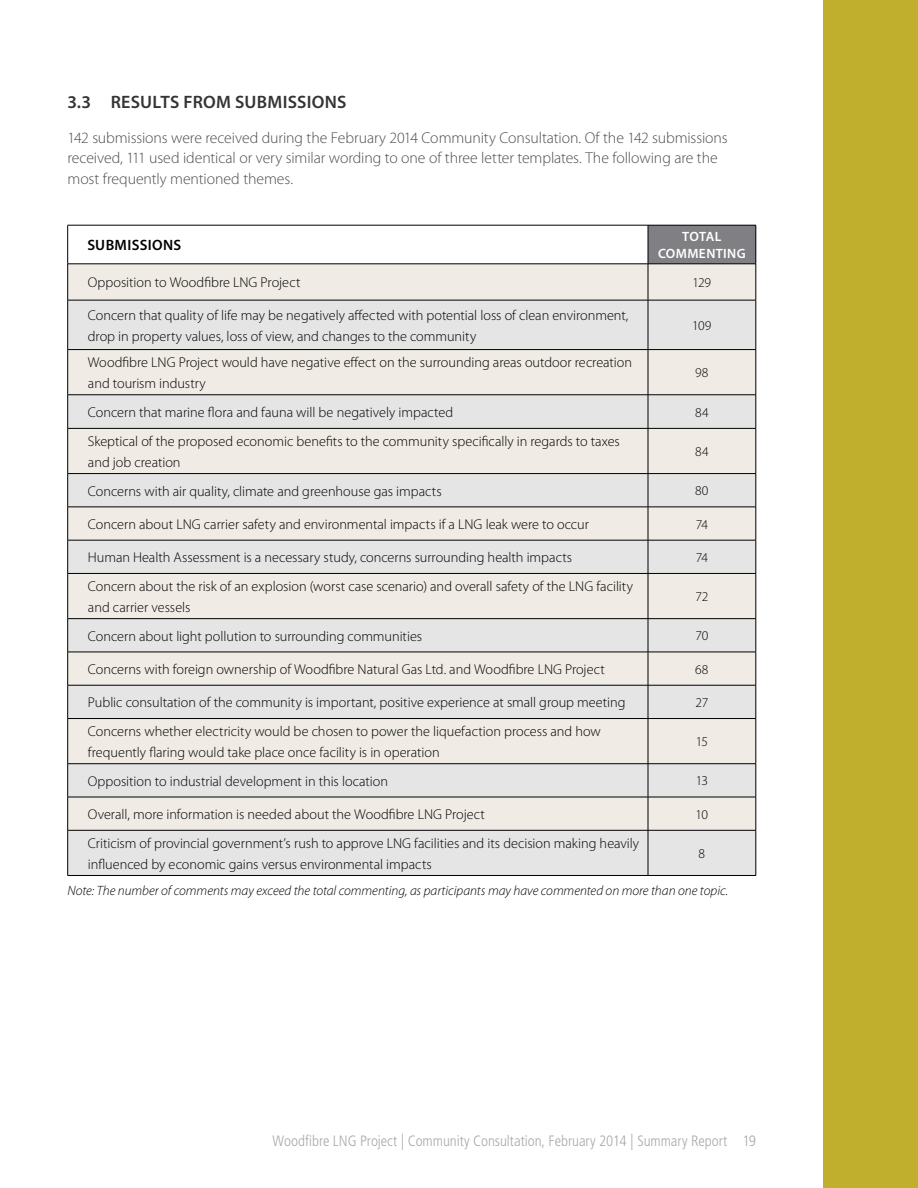
<style>
.page{position:relative;width:918px;height:1188px;background:#fff}
.page>*{position:absolute;margin:0;border:0;box-sizing:border-box;transform-origin:0 0}
.t1{font:600 18px "Myriad Pro";letter-spacing:.015em;color:#343433}
.t2{font:300 15.75px/21px "Myriad Pro";letter-spacing:-.01em;color:#4d4d4f}
.t3{font:300 condensed 15px "Frutiger";letter-spacing:-.005em;color:#a8aaad}
.t4{font:600 15px "Myriad Pro";letter-spacing:.025em;color:#000}
.t5{font:300 14.25px/21px "Myriad Pro";color:#000}
.t6{font:italic 300 13.5px "Myriad Pro";color:#000}
.t7{font:300 13.5px "Myriad Pro";letter-spacing:-.025em;color:#000}
.t8{font:600 13.5px/16.5px "Myriad Pro";letter-spacing:.025em;color:#fff;text-align:center}
.s1{font-size:16.5px}
</style>
<div class="page">
<div style="left:824px;top:0;width:94px;height:1188px;background:#c0af2c"></div>
<div style="left:648px;top:225px;width:108px;height:39px;background:#807f83"></div>
<div style="left:68px;top:265px;width:688px;height:35px;background:#f0ece5"></div>
<svg style="left:68px;top:301px;width:688px;height:574px;background:#e8e6e3"></svg>
<hr style="left:67px;top:300px;width:1px;height:49px;background:#000">
<hr style="left:648px;top:300px;width:1px;height:49px;background:#000">
<hr style="left:756px;top:300px;width:1px;height:49px;background:#000">
<hr style="left:68px;top:349px;width:580px;height:1px;background:#000">
<hr style="left:67px;top:350px;width:1px;height:45px;background:#000">
<hr style="left:648px;top:349px;width:108px;height:1px;background:#000">
<hr style="left:648px;top:350px;width:1px;height:45px;background:#000">
<hr style="left:756px;top:350px;width:1px;height:45px;background:#000">
<hr style="left:68px;top:394px;width:580px;height:1px;background:#000">
<hr style="left:67px;top:395px;width:1px;height:33px;background:#000">
<hr style="left:648px;top:394px;width:108px;height:1px;background:#000">
<hr style="left:648px;top:395px;width:1px;height:33px;background:#000">
<hr style="left:756px;top:395px;width:1px;height:33px;background:#000">
<hr style="left:68px;top:428px;width:580px;height:1px;background:#000">
<hr style="left:67px;top:429px;width:1px;height:44px;background:#000">
<hr style="left:648px;top:428px;width:108px;height:1px;background:#000">
<hr style="left:648px;top:429px;width:1px;height:44px;background:#000">
<hr style="left:756px;top:429px;width:1px;height:44px;background:#000">
<hr style="left:68px;top:473px;width:580px;height:1px;background:#000">
<hr style="left:67px;top:474px;width:1px;height:33px;background:#000">
<hr style="left:648px;top:473px;width:108px;height:1px;background:#000">
<hr style="left:648px;top:474px;width:1px;height:33px;background:#000">
<hr style="left:756px;top:474px;width:1px;height:33px;background:#000">
<hr style="left:68px;top:507px;width:580px;height:1px;background:#000">
<hr style="left:67px;top:507px;width:1px;height:33px;background:#000">
<hr style="left:648px;top:507px;width:108px;height:1px;background:#000">
<hr style="left:648px;top:507px;width:1px;height:33px;background:#000">
<hr style="left:756px;top:507px;width:1px;height:33px;background:#000">
<hr style="left:68px;top:540px;width:580px;height:1px;background:#000">
<hr style="left:67px;top:540px;width:1px;height:33px;background:#000">
<hr style="left:648px;top:540px;width:108px;height:1px;background:#000">
<hr style="left:648px;top:540px;width:1px;height:33px;background:#000">
<hr style="left:756px;top:540px;width:1px;height:33px;background:#000">
<hr style="left:68px;top:573px;width:580px;height:1px;background:#000">
<hr style="left:67px;top:574px;width:1px;height:44px;background:#000">
<hr style="left:648px;top:573px;width:108px;height:1px;background:#000">
<hr style="left:648px;top:574px;width:1px;height:44px;background:#000">
<hr style="left:756px;top:574px;width:1px;height:44px;background:#000">
<hr style="left:68px;top:618px;width:580px;height:1px;background:#000">
<hr style="left:67px;top:619px;width:1px;height:33px;background:#000">
<hr style="left:648px;top:618px;width:108px;height:1px;background:#000">
<hr style="left:648px;top:619px;width:1px;height:33px;background:#000">
<hr style="left:756px;top:619px;width:1px;height:33px;background:#000">
<hr style="left:68px;top:652px;width:580px;height:1px;background:#000">
<hr style="left:67px;top:652px;width:1px;height:33px;background:#000">
<hr style="left:648px;top:652px;width:108px;height:1px;background:#000">
<hr style="left:648px;top:652px;width:1px;height:33px;background:#000">
<hr style="left:756px;top:652px;width:1px;height:33px;background:#000">
<hr style="left:68px;top:685px;width:580px;height:1px;background:#000">
<hr style="left:67px;top:685px;width:1px;height:33px;background:#000">
<hr style="left:648px;top:685px;width:108px;height:1px;background:#000">
<hr style="left:648px;top:685px;width:1px;height:33px;background:#000">
<hr style="left:756px;top:685px;width:1px;height:33px;background:#000">
<hr style="left:68px;top:718px;width:580px;height:1px;background:#000">
<hr style="left:67px;top:719px;width:1px;height:45px;background:#000">
<hr style="left:648px;top:718px;width:108px;height:1px;background:#000">
<hr style="left:648px;top:719px;width:1px;height:45px;background:#000">
<hr style="left:756px;top:719px;width:1px;height:45px;background:#000">
<hr style="left:68px;top:763px;width:580px;height:1px;background:#000">
<hr style="left:67px;top:764px;width:1px;height:33px;background:#000">
<hr style="left:648px;top:763px;width:108px;height:1px;background:#000">
<hr style="left:648px;top:764px;width:1px;height:33px;background:#000">
<hr style="left:756px;top:764px;width:1px;height:33px;background:#000">
<hr style="left:68px;top:797px;width:580px;height:1px;background:#000">
<hr style="left:67px;top:797px;width:1px;height:33px;background:#000">
<hr style="left:648px;top:797px;width:108px;height:1px;background:#000">
<hr style="left:648px;top:797px;width:1px;height:33px;background:#000">
<hr style="left:756px;top:797px;width:1px;height:33px;background:#000">
<hr style="left:68px;top:830px;width:580px;height:1px;background:#000">
<hr style="left:67px;top:830px;width:1px;height:45px;background:#000">
<hr style="left:648px;top:830px;width:108px;height:1px;background:#000">
<hr style="left:648px;top:830px;width:1px;height:45px;background:#000">
<hr style="left:756px;top:830px;width:1px;height:45px;background:#000">
<hr style="left:68px;top:875px;width:580px;height:1px;background:#000">
<hr style="left:648px;top:875px;width:108px;height:1px;background:#000">
<hr style="left:67px;top:264px;width:1px;height:36px;background:#000">
<hr style="left:648px;top:264px;width:1px;height:36px;background:#000">
<hr style="left:756px;top:264px;width:1px;height:36px;background:#000">
<hr style="left:68px;top:300px;width:580px;height:1px;background:#000">
<hr style="left:648px;top:300px;width:108px;height:1px;background:#000">
<hr style="left:68px;top:225px;width:580px;height:1px;background:#000">
<hr style="left:67px;top:225px;width:1px;height:39px;background:#000">
<hr style="left:648px;top:225px;width:108px;height:1px;background:#000">
<hr style="left:648px;top:225px;width:1px;height:39px;background:#000">
<hr style="left:756px;top:225px;width:1px;height:39px;background:#000">
<hr style="left:68px;top:264px;width:580px;height:1px;background:#000">
<hr style="left:648px;top:264px;width:108px;height:1px;background:#000">
<p class="t1" style="left:68px;top:91px;width:281px">3.3 RESULTS FROM SUBMISSIONS</p>
<p class="t2" style="left:68px;top:127px;width:662px">142 submissions were received during the February 2014 Community Consultation. Of the 142 submissions received, 111 used identical or very similar wording to one of three letter templates. The following are the most frequently mentioned themes.</p>
<p class="t4" style="left:87px;top:236px;width:96px">SUBMISSIONS</p>
<p class="t8" style="left:658px;top:228px;width:89px">TOTAL<br>COMMENTING</p>
<p class="t5" style="left:88px;top:272px;width:214px">Opposition to Woodfibre LNG Project</p>
<p class="t7" style="left:693px;top:275px;width:20px">129</p>
<p class="t5" style="left:88px;top:305px;width:542px">Concern that quality of life may be negatively affected with potential loss of clean environment, drop in property values, loss of view, and changes to the community</p>
<p class="t7" style="left:692px;top:318px;width:21px">109</p>
<p class="t5" style="left:88px;top:352px;width:546px">Woodfibre LNG Project would have negative effect on the surrounding areas outdoor recreation and tourism industry</p>
<p class="t7" style="left:695px;top:365px;width:15px">98</p>
<p class="t5" style="left:88px;top:402px;width:367px">Concern that marine flora and fauna will be negatively impacted</p>
<p class="t7" style="left:695px;top:405px;width:15px">84</p>
<p class="t5" style="left:88px;top:431px;width:534px">Skeptical of the proposed economic benefits to the community specifically in regards to taxes and job creation</p>
<p class="t7" style="left:695px;top:444px;width:15px">84</p>
<p class="t5" style="left:88px;top:481px;width:355px">Concerns with air quality, climate and greenhouse gas impacts</p>
<p class="t7" style="left:695px;top:483px;width:15px">80</p>
<p class="t5" style="left:88px;top:514px;width:503px">Concern about LNG carrier safety and environmental impacts if a LNG leak were to occur</p>
<p class="t7" style="left:696px;top:517px;width:14px">74</p>
<p class="t5" style="left:88px;top:547px;width:486px">Human Health Assessment is a necessary study, concerns surrounding health impacts</p>
<p class="t7" style="left:696px;top:550px;width:14px">74</p>
<p class="t5" style="left:88px;top:576px;width:547px">Concern about the risk of an explosion (worst case scenario) and overall safety of the LNG facility and carrier vessels</p>
<p class="t7" style="left:695px;top:589px;width:15px">72</p>
<p class="t5" style="left:88px;top:626px;width:336px">Concern about light pollution to surrounding communities</p>
<p class="t7" style="left:695px;top:628px;width:14px">70</p>
<p class="t5" style="left:88px;top:659px;width:518px">Concerns with foreign ownership of Woodfibre Natural Gas Ltd. and Woodfibre LNG Project</p>
<p class="t7" style="left:695px;top:662px;width:15px">68</p>
<p class="t5" style="left:88px;top:692px;width:539px">Public consultation of the community is important, positive experience at small group meeting</p>
<p class="t7" style="left:696px;top:695px;width:14px">27</p>
<p class="t5" style="left:88px;top:721px;width:514px">Concerns whether electricity would be chosen to power the liquefaction process and how frequently flaring would take place once facility is in operation</p>
<p class="t7" style="left:696px;top:734px;width:14px">15</p>
<p class="t5" style="left:88px;top:771px;width:302px">Opposition to industrial development in this location</p>
<p class="t7" style="left:696px;top:774px;width:14px">13</p>
<p class="t5" style="left:88px;top:804px;width:398px">Overall, more information is needed about the Woodfibre LNG Project</p>
<p class="t7" style="left:696px;top:807px;width:14px">10</p>
<p class="t5" style="left:88px;top:833px;width:553px">Criticism of provincial government’s rush to approve LNG facilities and its decision making heavily influenced by economic gains versus environmental impacts</p>
<p class="t7" style="left:699px;top:846px;width:8px">8</p>
<p class="t6" style="left:68px;top:883px;width:662px">Note: The number of comments may exceed the total commenting, as participants may have commented on more than one topic.</p>
<p class="t3" style="left:273px;top:1133px;width:485px">Woodfibre LNG Project <span class="s1">|</span> Community Consultation, February 2014 <span class="s1">|</span> Summary Report 19</p>
</div>
